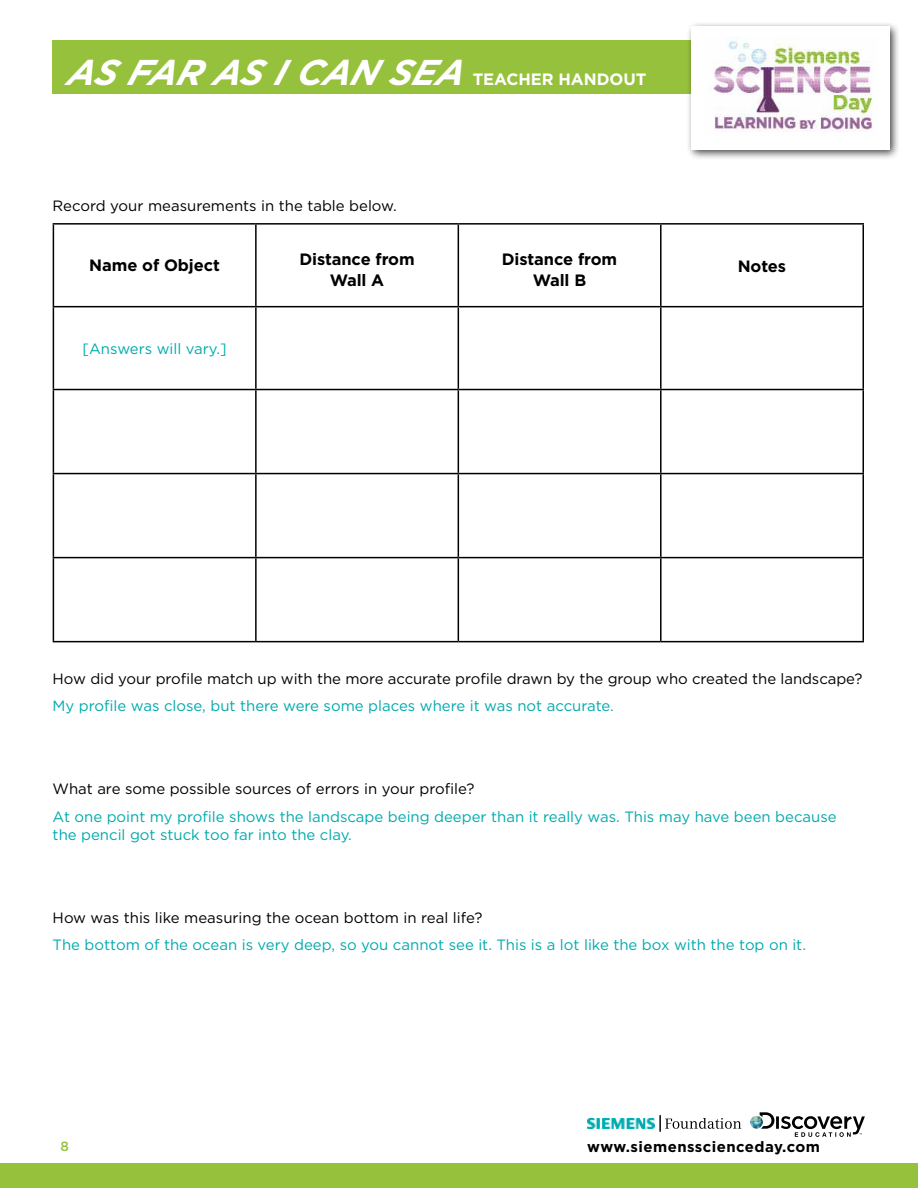
<style>
.page{position:relative;width:918px;height:1188px;background:#fff}
.page>*{position:absolute;margin:0;border:0;box-sizing:border-box;transform-origin:0 0}
.t1{font:italic 700 35.85px "Gotham";letter-spacing:.09em;color:#fff}
.t2{font:700 16.5px/21.8px "Gotham";letter-spacing:-.005em;color:#000;text-align:center}
.t3{font:700 16.5px "Gotham";color:#fff}
.t4{font:15px/18px "Gotham";color:#00aaad}
.t5{font:15px "Gotham";letter-spacing:-.005em;color:#000}
.t6{font:700 15px "Gotham";letter-spacing:.03em;color:#000}
.t7{font:500 13.5px "Gotham";color:#96c13d}
.s1{font-style:normal;font-size:16.5px}
</style>
<div class="page">
<div style="left:53px;top:40px;width:811px;height:54px;background:#96c13d"></div>
<div style="left:0;top:1164px;width:918px;height:24px;background:#96c13d"></div>
<div style="left:686px;top:22px;width:214px;height:138px;background:#000;opacity:.75"></div>
<div style="left:692px;top:27px;width:198px;height:122px;background:#fff"></div>
<img style="left:713px;top:38px;width:159px;height:94px">
<svg style="left:750px;top:1112px;width:115px;height:25px"></svg>
<img style="left:587px;top:1118px;width:68px;height:11px">
<svg style="left:660px;top:1115px;width:81px;height:17px"></svg>
<hr style="left:53px;top:223px;width:203px;height:2px;background:#000">
<hr style="left:53px;top:225px;width:1px;height:81px;background:#000">
<hr style="left:256px;top:223px;width:202px;height:2px;background:#000">
<hr style="left:255px;top:225px;width:2px;height:81px;background:#000">
<hr style="left:458px;top:223px;width:203px;height:2px;background:#000">
<hr style="left:458px;top:225px;width:1px;height:81px;background:#000">
<hr style="left:661px;top:223px;width:203px;height:2px;background:#000">
<hr style="left:660px;top:225px;width:2px;height:81px;background:#000">
<hr style="left:862px;top:225px;width:2px;height:81px;background:#000">
<hr style="left:53px;top:306px;width:203px;height:1px;background:#000">
<hr style="left:53px;top:307px;width:1px;height:82px;background:#000">
<hr style="left:256px;top:306px;width:202px;height:1px;background:#000">
<hr style="left:255px;top:307px;width:2px;height:82px;background:#000">
<hr style="left:458px;top:306px;width:203px;height:1px;background:#000">
<hr style="left:458px;top:307px;width:1px;height:82px;background:#000">
<hr style="left:661px;top:306px;width:203px;height:1px;background:#000">
<hr style="left:660px;top:307px;width:2px;height:82px;background:#000">
<hr style="left:862px;top:307px;width:2px;height:82px;background:#000">
<hr style="left:53px;top:389px;width:203px;height:1px;background:#000">
<hr style="left:53px;top:390px;width:1px;height:83px;background:#000">
<hr style="left:256px;top:389px;width:202px;height:1px;background:#000">
<hr style="left:255px;top:390px;width:2px;height:83px;background:#000">
<hr style="left:458px;top:389px;width:203px;height:1px;background:#000">
<hr style="left:458px;top:390px;width:1px;height:83px;background:#000">
<hr style="left:661px;top:389px;width:203px;height:1px;background:#000">
<hr style="left:660px;top:390px;width:2px;height:83px;background:#000">
<hr style="left:862px;top:390px;width:2px;height:83px;background:#000">
<hr style="left:53px;top:473px;width:203px;height:1px;background:#000">
<hr style="left:53px;top:474px;width:1px;height:83px;background:#000">
<hr style="left:256px;top:473px;width:202px;height:1px;background:#000">
<hr style="left:255px;top:474px;width:2px;height:83px;background:#000">
<hr style="left:458px;top:473px;width:203px;height:1px;background:#000">
<hr style="left:458px;top:474px;width:1px;height:83px;background:#000">
<hr style="left:661px;top:473px;width:203px;height:1px;background:#000">
<hr style="left:660px;top:474px;width:2px;height:83px;background:#000">
<hr style="left:862px;top:474px;width:2px;height:83px;background:#000">
<hr style="left:53px;top:557px;width:203px;height:1px;background:#000">
<hr style="left:53px;top:558px;width:1px;height:83px;background:#000">
<hr style="left:256px;top:557px;width:202px;height:1px;background:#000">
<hr style="left:255px;top:558px;width:2px;height:83px;background:#000">
<hr style="left:458px;top:557px;width:203px;height:1px;background:#000">
<hr style="left:458px;top:558px;width:1px;height:83px;background:#000">
<hr style="left:661px;top:557px;width:203px;height:1px;background:#000">
<hr style="left:660px;top:558px;width:2px;height:83px;background:#000">
<hr style="left:862px;top:558px;width:2px;height:83px;background:#000">
<hr style="left:53px;top:641px;width:203px;height:1px;background:#000">
<hr style="left:256px;top:641px;width:202px;height:1px;background:#000">
<hr style="left:458px;top:641px;width:203px;height:1px;background:#000">
<hr style="left:661px;top:641px;width:203px;height:1px;background:#000">
<h1 class="t1" style="left:66px;top:49px;width:519px">AS FAR AS ICAN SEA <span class="s1">Teach er Hando</span></h1>
<p class="t3" style="left:623px;top:69px;width:21px">ut</p>
<p class="t5" style="left:53px;top:197px;width:346px">Record your measurements in the table below.</p>
<p class="t2" style="left:89px;top:254px;width:132px">Name of Object</p>
<p class="t2" style="left:299px;top:248px;width:117px">Distance from<br>Wall A</p>
<p class="t2" style="left:502px;top:248px;width:117px">Distance from<br>Wall B</p>
<p class="t2" style="left:738px;top:256px;width:50px">Notes</p>
<p class="t4" style="left:83px;top:339px;width:146px">[Answers will vary.]</p>
<p class="t5" style="left:53px;top:669px;width:811px">How did your profile match up with the more accurate profile drawn by the group who created the landscape?</p>
<p class="t4" style="left:53px;top:697px;width:563px">My profile was close, but there were some places where it was not accurate.</p>
<p class="t5" style="left:53px;top:779px;width:423px">What are some possible sources of errors in your profile?</p>
<p class="t4" style="left:53px;top:807px;width:786px">At one point my profile shows the landscape being deeper than it really was. This may have been because the pencil got stuck too far into the clay.</p>
<p class="t5" style="left:53px;top:908px;width:431px">How was this like measuring the ocean bottom in real life?</p>
<p class="t4" style="left:53px;top:936px;width:755px">The bottom of the ocean is very deep, so you cannot see it. This is a lot like the box with the top on it.</p>
<p class="t7" style="left:60px;top:1138px;width:10px">8</p>
<p class="t6" style="left:587px;top:1137px;width:234px">www.siemensscienceday.com</p>
</div>
